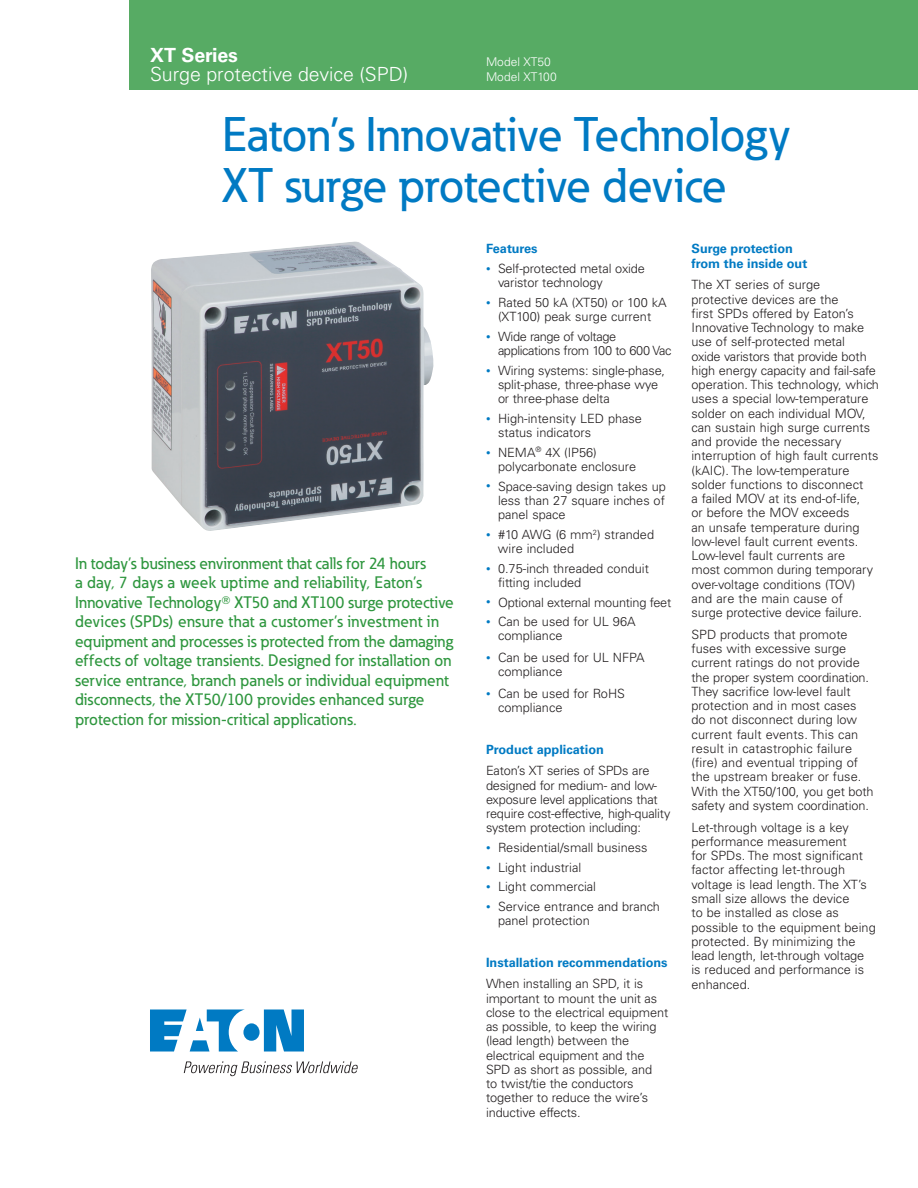
<style>
.page{position:relative;width:918px;height:1188px;background:#fff}
.page>*{position:absolute;margin:0;border:0;box-sizing:border-box;transform-origin:0 0}
.t1{font:500 48px/51px "Eaton";letter-spacing:-.005em;color:#007ac3}
.t2{font:300 19.5px "Univers LT Std";color:#fff}
.t3{font:700 19.5px "Univers LT Std";color:#fff}
.t4{font:500 16.5px/19.5px "Eaton";letter-spacing:.005em;color:#2e963e}
.t5{font:300 12.75px/14.2px "Univers LT Std";color:#231f20}
.t6{font:700 12.75px/14.2px "Univers LT Std";color:#007ac3}
.t7{font:300 12.75px/14.2px "Univers LT Std";letter-spacing:-.03em;color:#231f20}
.t8{font:300 12.75px "Univers LT Std";letter-spacing:-.02em;color:#231f20}
.t9{font:300 12px/15px "Univers LT Std";color:#fff}
.s1{font-family:"Universal Newswith Comm Pi";font-weight:400}
.s2{font-size:9px;color:#007ac3}
</style>
<div class="page">
<img style="left:151px;top:242px;width:283px;height:289px">
<div style="left:129px;top:0;width:789px;height:90px;background:#57ab64"></div>
<svg style="left:150px;top:1010px;width:154px;height:42px"></svg>
<svg style="left:184px;top:1061px;width:174px;height:15px"></svg>
<h2 class="t3" style="left:150px;top:43px;width:90px">XT Series</h2>
<h2 class="t2" style="left:150px;top:62px;width:260px">Surge protective device (SPD)</h2>
<p class="t9" style="left:486px;top:54px;width:72px">Model XT50<br>Model XT100</p>
<h1 class="t1" style="left:222px;top:109px;width:570px">Eaton’s Innovative Technology<br>XT surge protective device</h1>
<p class="t4" style="left:75px;top:553px;width:380px">In today’s business environment that calls for 24 hours<br>a day, 7 days a week uptime and reliability, Eaton’s Innovative Technology<span class="s1">T</span> XT50 and XT100 surge protective devices (SPDs) ensure that a customer’s investment in equipment and processes is protected from the damaging effects of voltage transients. Designed for installation on service entrance, branch panels or individual equipment disconnects, the XT50/100 provides enhanced surge protection for mission-critical applications.</p>
<p class="t6" style="left:486px;top:242px;width:53px">Features</p>
<p class="t5" style="left:498px;top:261px;width:149px;text-indent:-12px"><span class="s2">•</span> Self-protected metal oxide varistor technology</p>
<p class="t5" style="left:486px;top:295px;width:182px;text-align:center"><span class="s2">•</span> Rated 50 kA (XT50) or 100 kA (XT100) peak surge current</p>
<p class="t7" style="left:498px;top:329px;width:175px;text-indent:-12px"><span class="s2">•</span> Wide range of voltage applications from 100 to 600 Vac</p>
<p class="t5" style="left:498px;top:363px;width:169px;text-indent:-12px"><span class="s2">•</span> Wiring systems: single-phase, split-phase, three-phase wye or three-phase delta</p>
<p class="t5" style="left:498px;top:411px;width:146px;text-indent:-12px"><span class="s2">•</span> High-intensity LED phase status indicators</p>
<p class="t5" style="left:498px;top:445px;width:140px;text-indent:-12px"><span class="s2">•</span> NEMA<sup>®</sup> 4X (IP56) polycarbonate enclosure</p>
<p class="t5" style="left:498px;top:479px;width:170px;text-align:justify;text-indent:-12px"><span class="s2">•</span> Space-saving design takes up less than 27 square inches of panel space</p>
<p class="t5" style="left:498px;top:527px;width:158px;text-indent:-12px"><span class="s2">•</span> #10 AWG (6 mm<sup>2</sup>) stranded wire included</p>
<p class="t5" style="left:498px;top:561px;width:153px;text-indent:-12px"><span class="s2">•</span> 0.75-inch threaded conduit fitting included</p>
<p class="t8" style="left:486px;top:594px;width:187px"><span class="s2">•</span> Optional external mounting feet</p>
<p class="t5" style="left:498px;top:615px;width:139px;text-indent:-12px"><span class="s2">•</span> Can be used for UL 96A compliance</p>
<p class="t5" style="left:498px;top:651px;width:148px;text-indent:-12px"><span class="s2">•</span> Can be used for UL NFPA compliance</p>
<p class="t5" style="left:498px;top:687px;width:129px;text-indent:-12px"><span class="s2">•</span> Can be used for RoHS compliance</p>
<p class="t6" style="left:486px;top:742px;width:119px">Product application</p>
<p class="t5" style="left:486px;top:764px;width:186px">Eaton’s XT series of SPDs are designed for medium- and low&shy;exposure level applications that require cost-effective, high-quality system protection including:</p>
<p class="t5" style="left:486px;top:840px;width:163px"><span class="s2">•</span> Residential/small business</p>
<p class="t5" style="left:486px;top:860px;width:97px"><span class="s2">•</span> Light industrial</p>
<p class="t5" style="left:486px;top:880px;width:112px"><span class="s2">•</span> Light commercial</p>
<p class="t5" style="left:498px;top:899px;width:163px;text-indent:-12px"><span class="s2">•</span> Service entrance and branch panel protection</p>
<p class="t6" style="left:486px;top:955px;width:183px">Installation recommendations</p>
<p class="t5" style="left:486px;top:977px;width:184px">When installing an SPD, it is important to mount the unit as close to the electrical equipment as possible, to keep the wiring (lead length) between the electrical equipment and the<br>SPD as short as possible, and<br>to twist/tie the conductors together to reduce the wire’s inductive effects.</p>
<p class="t6" style="left:692px;top:242px;width:117px">Surge protection from the inside out</p>
<p class="t5" style="left:692px;top:278px;width:189px">The XT series of surge protective devices are the<br>first SPDs offered by Eaton’s<br>Innovative Technology to make use of self-protected metal<br>oxide varistors that provide both high energy capacity and fail-safe operation. This technology, which uses a special low-temperature solder on each individual MOV, can sustain high surge currents and provide the necessary interruption of high fault currents (kAIC). The low-temperature solder functions to disconnect<br>a failed MOV at its end-of-life,<br>or before the MOV exceeds<br>an unsafe temperature during low-level fault current events.<br>Low-level fault currents are<br>most common during temporary over-voltage conditions (TOV) and are the main cause of<br>surge protective device failure.</p>
<p class="t5" style="left:692px;top:627px;width:184px">SPD products that promote fuses with excessive surge current ratings do not provide the proper system coordination.<br>They sacrifice low-level fault protection and in most cases do not disconnect during low current fault events. This can result in catastrophic failure (fire) and eventual tripping of the upstream breaker or fuse.<br>With the XT50/100, you get both safety and system coordination.</p>
<p class="t5" style="left:692px;top:820px;width:186px">Let-through voltage is a key performance measurement<br>for SPDs. The most significant factor affecting let-through voltage is lead length. The XT’s small size allows the device<br>to be installed as close as possible to the equipment being protected. By minimizing the lead length, let-through voltage is reduced and performance is enhanced.</p>
</div>
